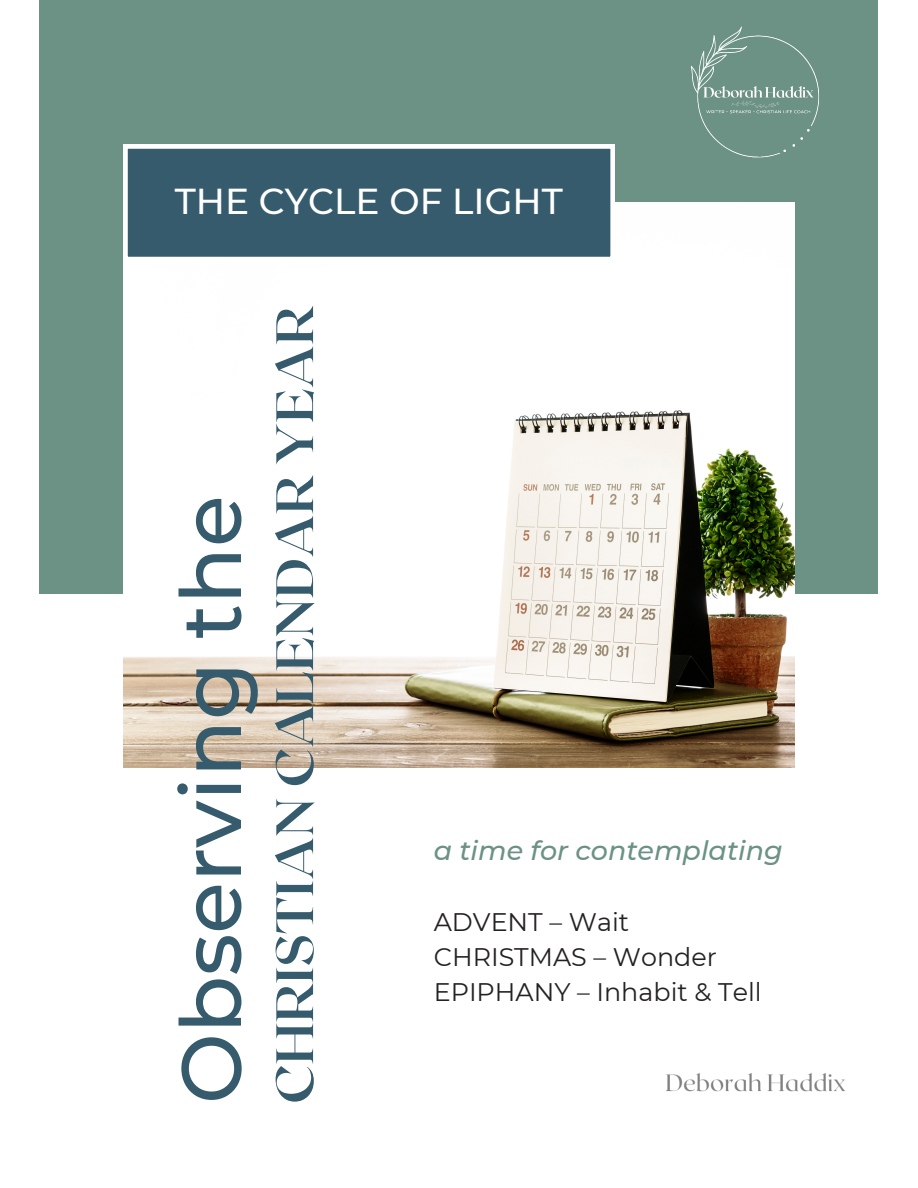
<style>
.page{position:relative;width:918px;height:1188px;background:#fff}
.page>*{position:absolute;margin:0;border:0;box-sizing:border-box;transform-origin:0 0}
.t1{font:500 84.15px "Montserrat";color:#365b6d}
.t2{font:700 52.5px "Roxborough CF";color:#365b6d}
.t3{font:500 36px "Montserrat";color:#fff}
.t4{font:italic 500 27px "Montserrat";color:#6c9286}
.t5{font:25.35px/34.8px "Montserrat";color:#252122}
</style>
<div class="page">
<div style="left:39px;top:0;width:839px;height:594px;background:#6c9286"></div>
<img style="left:123px;top:203px;width:672px;height:564px">
<svg style="left:123px;top:144px;width:492px;height:117px;background:#496a7a"></svg>
<img style="left:691px;top:26px;width:129px;height:132px">
<img style="left:666px;top:1073px;width:180px;height:19px">
<h3 class="t3" style="left:175px;top:179px;width:390px">THE CYCLE OF LIGHT</h3>
<h1 class="t1" style="left:160px;top:1104px;width:610px;rotate:-90deg">Observing the</h1>
<h2 class="t2" style="left:261px;top:1104px;width:800px;rotate:-90deg">CHRISTIAN CALENDAR YEAR</h2>
<p class="t4" style="left:434px;top:834px;width:350px">a time for contemplating</p>
<p class="t5" style="left:434px;top:904px;width:329px">ADVENT – Wait<br>CHRISTMAS – Wonder<br>EPIPHANY – Inhabit &amp; Tell</p>
</div>
